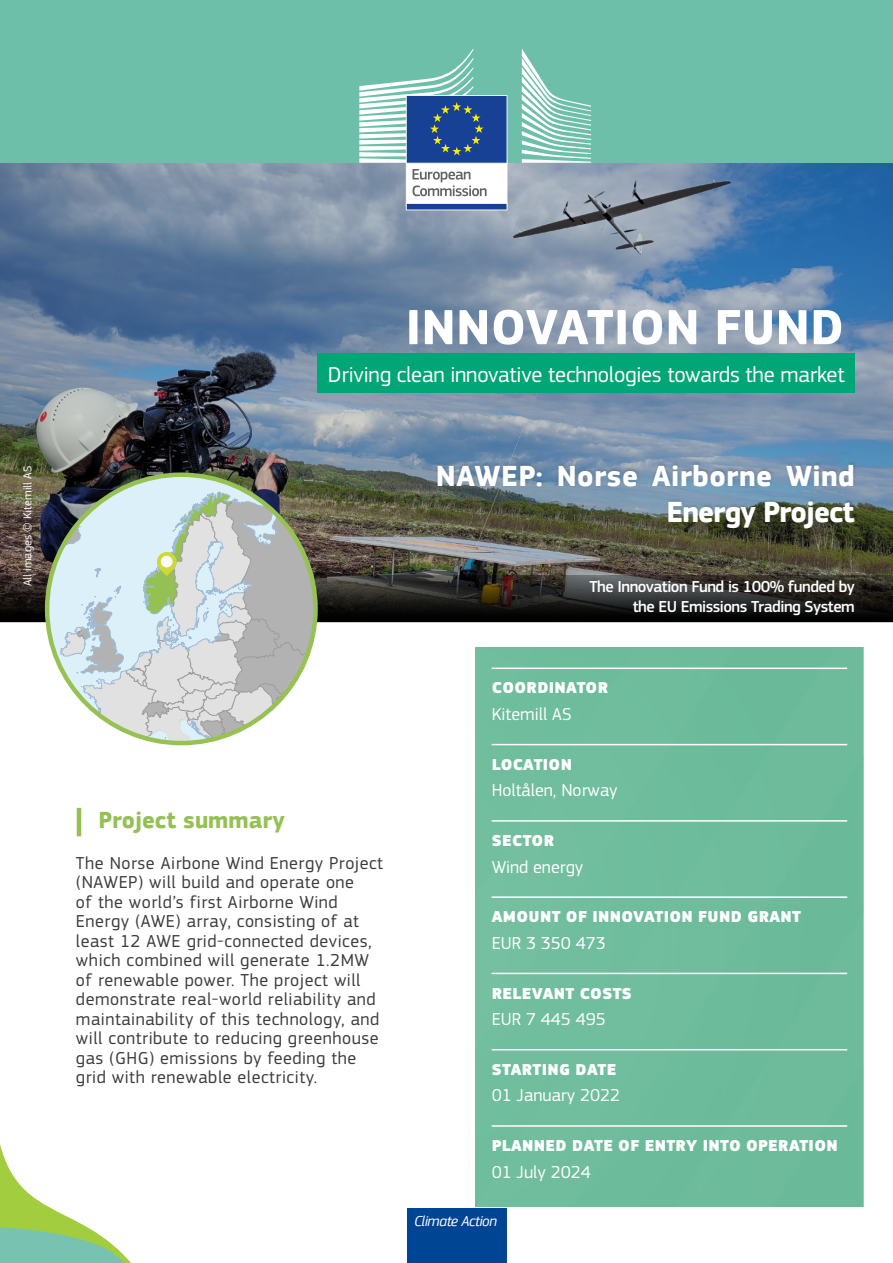
<style>
.page{position:relative;width:893px;height:1263px;background:#fff}
.page>*{position:absolute;margin:0;border:0;box-sizing:border-box;transform-origin:0 0}
.t1{font:700 51.3px "EC Square Sans Pro";letter-spacing:.005em;color:#fff}
.t2{font:700 30px/36px "EC Square Sans Pro";letter-spacing:.015em;color:#fff;text-align:right}
.Projects_Summary_tit{font:700 24px "EC Square Sans Pro";color:#95c154}
.t3{font:22.5px "EC Square Sans Pro";letter-spacing:-.01em;color:#fff}
.Projects_Summary_tex{font:18px/19.5px "EC Square Sans Pro";letter-spacing:.03em;color:#3c3c3b}
.Project_details_text{font:18px "EC Square Sans Pro";color:#fff}
.Project_details{font:900 16.5px "EC Square Sans Pro Extra";letter-spacing:.02em;color:#fff}
.t4{font:500 16.5px/19.8px "EC Square Sans Pro";letter-spacing:-.03em;color:#fff;text-align:right}
.t5{font:italic 15px "EC Square Sans Pro";letter-spacing:-.03em;color:#fff}
.t6{font:12px "EC Square Sans Pro";color:#fff}
</style>
<div class="page">
<img style="left:0;top:162px;width:893px;height:413px">
<svg style="left:0;top:575px;width:893px;height:47px;background:#1f1d19"></svg>
<div style="left:587px;top:576px;width:270px;height:40px;background:#3c3c3b;opacity:.25"></div>
<hr style="left:77px;top:810px;width:4px;height:24px;background:#95c154">
<div style="left:318px;top:354px;width:537px;height:39px;background:#00a676"></div>
<svg style="left:0;top:1144px;width:131px;height:119px"></svg>
<div style="left:435px;top:460px;width:423px;height:69px;background:#3c3c3b;opacity:.25"></div>
<div style="left:475px;top:647px;width:388px;height:559px;background:#6ebc9c"></div>
<hr style="left:492px;top:667px;width:355px;height:2px;background:#fff">
<hr style="left:492px;top:744px;width:355px;height:1px;background:#fff">
<hr style="left:492px;top:820px;width:355px;height:2px;background:#fff">
<hr style="left:492px;top:896px;width:355px;height:2px;background:#fff">
<hr style="left:492px;top:973px;width:355px;height:1px;background:#fff">
<hr style="left:492px;top:1049px;width:355px;height:1px;background:#fff">
<hr style="left:492px;top:1125px;width:355px;height:2px;background:#fff">
<svg style="left:47px;top:475px;width:268px;height:269px;background:#c1cbc6"></svg>
<div style="left:407px;top:1208px;width:99px;height:55px;background:#004494"></div>
<div style="left:0;top:0;width:893px;height:162px;background:#6dbfa9"></div>
<svg style="left:522px;top:49px;width:69px;height:114px"></svg>
<svg style="left:359px;top:48px;width:148px;height:162px"></svg>
<p class="t6" style="left:21px;top:586px;width:122px;rotate:-90deg">All images © Kitemill AS</p>
<p class="t1" style="left:406px;top:296px;width:440px">INNOVATION FUND</p>
<p class="t3" style="left:328px;top:361px;width:518px">Driving clean innovative technologies towards the market</p>
<p class="t2" style="left:436px;top:459px;width:420px">NAWEP: Norse Airborne Wind<br>Energy Project</p>
<p class="Projects_Summary_tit" style="left:98px;top:806px;width:188px">Project summary</p>
<p class="Projects_Summary_tex" style="left:76px;top:853px;width:309px">The Norse Airbone Wind Energy Project (NAWEP) will build and operate one<br>of the world’s first Airborne Wind Energy (AWE) array, consisting of at least 12 AWE grid-connected devices, which combined will generate 1.2MW of renewable power. The project will demonstrate real-world reliability and maintainability of this technology, and will contribute to reducing greenhouse gas (GHG) emissions by feeding the grid with renewable electricity.</p>
<p class="t4" style="left:589px;top:577px;width:267px">The Innovation Fund is 100% funded by the EU Emissions Trading System</p>
<p class="Project_details" style="left:492px;top:678px;width:118px">COORDINATOR</p>
<p class="Project_details_text" style="left:492px;top:703px;width:81px">Kitemill AS</p>
<p class="Project_details" style="left:492px;top:754px;width:82px">LOCATION</p>
<p class="Project_details_text" style="left:492px;top:780px;width:127px">Holtålen, Norway</p>
<p class="Project_details" style="left:492px;top:830px;width:64px">SECTOR</p>
<p class="Project_details_text" style="left:492px;top:856px;width:93px">Wind energy</p>
<p class="Project_details" style="left:492px;top:906px;width:311px">AMOUNT OF INNOVATION FUND GRANT</p>
<p class="Project_details_text" style="left:492px;top:932px;width:116px">EUR 3 350 473</p>
<p class="Project_details" style="left:492px;top:983px;width:142px">RELEVANT COSTS</p>
<p class="Project_details_text" style="left:492px;top:1009px;width:116px">EUR 7 445 495</p>
<p class="Project_details" style="left:492px;top:1059px;width:126px">STARTING DATE</p>
<p class="Project_details_text" style="left:492px;top:1085px;width:130px">01 January 2022</p>
<p class="Project_details" style="left:492px;top:1135px;width:347px">PLANNED DATE OF ENTRY INTO OPERATION</p>
<p class="Project_details_text" style="left:492px;top:1161px;width:101px">01 July 2024</p>
<p class="t5" style="left:414px;top:1212px;width:84px">Climate Action</p>
</div>
